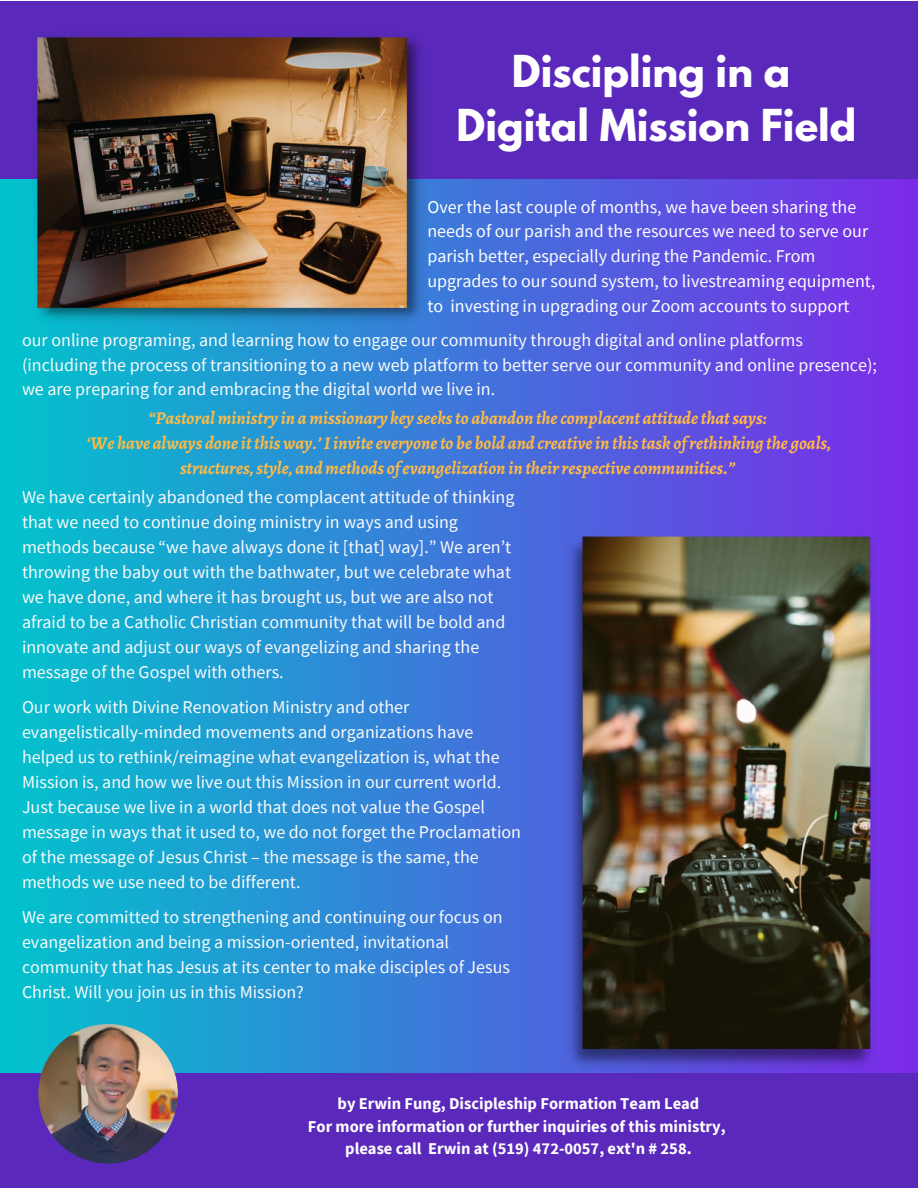
<style>
.page{position:relative;width:918px;height:1188px;background:#fff}
.page>*{position:absolute;margin:0;border:0;box-sizing:border-box;transform-origin:0 0}
.t1{font:700 39px "League Spartan";color:#fff}
.t2{font:18px/25px "Source Sans Pro";color:#fafafa}
.t3{font:italic 700 18px/24.8px "Alegreya";color:#ffba44;text-align:center}
.t4{font:18px/24.8px "Source Sans Pro";color:#fff}
.t5{font:700 16.5px "Source Sans Pro";color:#fff}
</style>
<div class="page">
<div style="left:0;top:178px;width:918px;height:918px;background:linear-gradient(to right,#01c3cc,#7c2ae8)"></div>
<div style="left:0;top:1px;width:918px;height:177px;background:#5a29bb"></div>
<img style="left:561px;top:534px;width:320px;height:539px">
<img style="left:30px;top:37px;width:399px;height:291px">
<div style="left:0;top:1073px;width:918px;height:114px;background:#5a29bb"></div>
<img style="left:38px;top:1024px;width:140px;height:140px;border-radius:50%">
<p class="t1" style="left:512px;top:52px;width:280px">Discipling in a</p>
<p class="t1" style="left:457px;top:106px;width:401px">Digital Mission Field</p>
<p class="t4" style="left:427px;top:194px;width:450px">Over the last couple of months, we have been sharing the needs of our parish and the resources we need to serve our parish better, especially during the Pandemic. From upgrades to our sound system, to livestreaming equipment, to investing in upgrading our Zoom accounts to support</p>
<p class="t2" style="left:22px;top:327px;width:857px">our online programing, and learning how to engage our community through digital and online platforms (including the process of transitioning to a new web platform to better serve our community and online presence); we are preparing for and embracing the digital world we live in.</p>
<p class="t3" style="left:148px;top:406px;width:620px">“Pastoralministry in amissionary key seeksto abandon thecomplacent attitudethatsays:</p>
<p class="t3" style="left:87px;top:431px;width:746px">‘We have always doneitthisway.’Iinviteeveryoneto be bold and creativein thistask ofrethinking the goals, structures,style, andmethods ofevangelization in theirrespectivecommunities.”</p>
<p class="t2" style="left:22px;top:484px;width:494px">We have certainly abandoned the complacent attitude of thinking that we need to continue doing ministry in ways and using methods because “we have always done it [that] way].” We aren’t throwing the baby out with the bathwater, but we celebrate what we have done, and where it has brought us, but we are also not afraid to be a Catholic Christian community that will be bold and innovate and adjust our ways of evangelizing and sharing the message of the Gospel with others.</p>
<p class="t2" style="left:22px;top:694px;width:501px">Our work with Divine Renovation Ministry and other evangelistically-minded movements and organizations have helped us to rethink/reimagine what evangelization is, what the Mission is, and how we live out this Mission in our current world.<br>Just because we live in a world that does not value the Gospel message in ways that it used to, we do not forget the Proclamation of the message of Jesus Christ – the message is the same, the methods we use need to be different.</p>
<p class="t2" style="left:22px;top:904px;width:490px">We are committed to strengthening and continuing our focus on evangelization and being a mission-oriented, invitational community that has Jesus at its center to make disciples of Jesus Christ. Will you join us in this Mission?</p>
<p class="t5" style="left:338px;top:1093px;width:363px">by Erwin Fung, Discipleship Formation Team Lead</p>
<p class="t5" style="left:308px;top:1115px;width:419px">For more information or further inquiries of this ministry,</p>
<p class="t5" style="left:345px;top:1138px;width:348px">please call Erwin at (519) 472-0057, ext'n # 258.</p>
</div>
